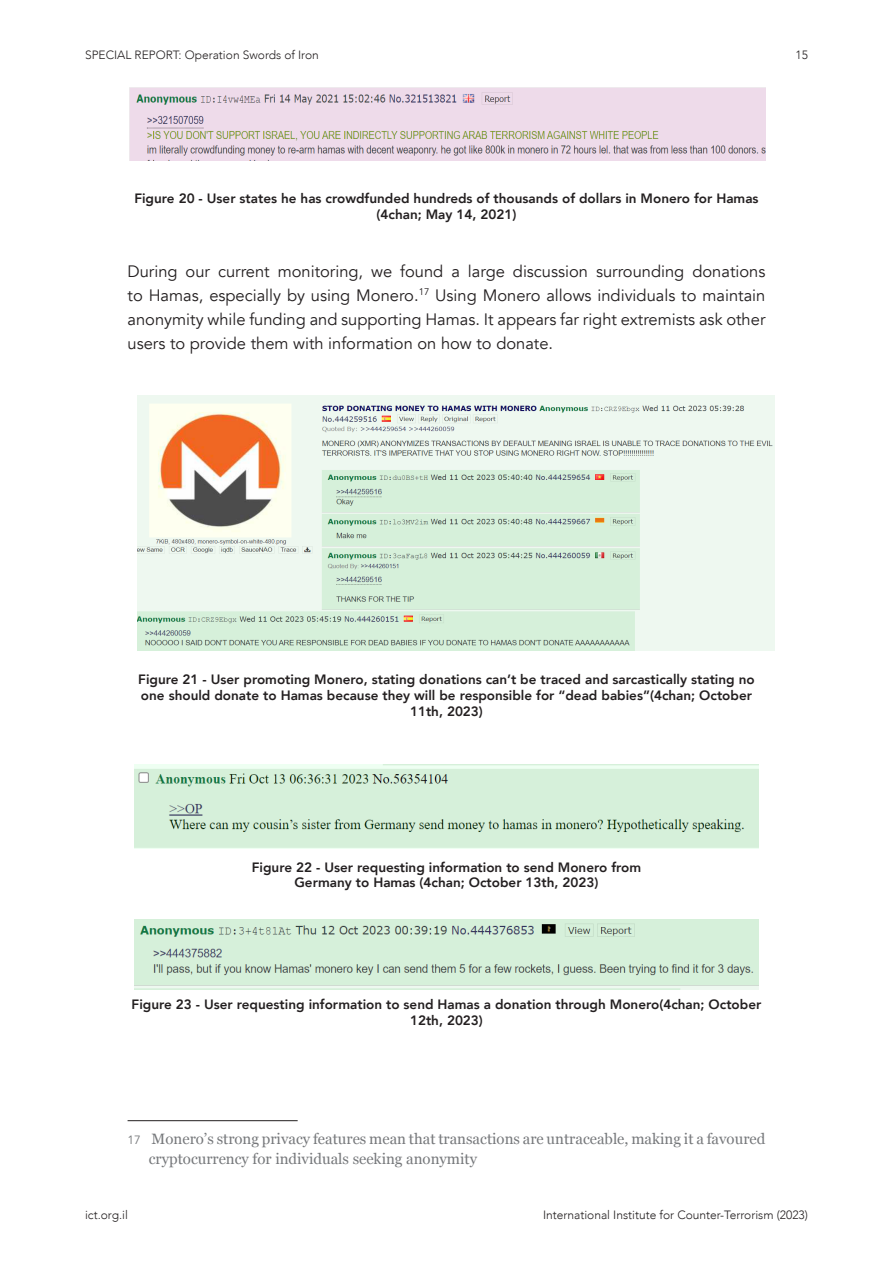
<style>
.page{position:relative;width:893px;height:1263px;background:#fff}
.page>*{position:absolute;margin:0;border:0;box-sizing:border-box;transform-origin:0 0}
.Body{font:16.5px/24px "Avenir";color:#231f20;text-align:justify}
.Footnotes{font:15px/19.5px "Georgia";color:#76787b}
.Captions{font:800 13.5px/16.2px "Avenir";color:#231f20;text-align:center}
.Body-2{font:800 13.5px/15.6px "Avenir";color:#231f20;text-align:center}
.t1{font:300 12px "Avenir";color:#231f20}
.s1{font-family:"Avenir";font-size:12px}
</style>
<div class="page">
<img style="left:129px;top:88px;width:636px;height:73px">
<img style="left:138px;top:395px;width:637px;height:255px">
<img style="left:135px;top:765px;width:623px;height:83px">
<img style="left:135px;top:919px;width:623px;height:71px">
<hr style="left:128px;top:1120px;width:170px;height:1px;background:#231f20">
<p class="t1" style="left:85px;top:48px;width:235px">SPECIAL REPORT: Operation Swords of Iron</p>
<p class="t1" style="left:795px;top:48px;width:14px">15</p>
<p class="Captions" style="left:134px;top:190px;width:626px">Figure 20 - User states he has crowdfunded hundreds of thousands of dollars in Monero for Hamas (4chan; May 14, 2021)</p>
<p class="Body" style="left:128px;top:259px;width:639px">During our current monitoring, we found a large discussion surrounding donations to Hamas, especially by using Monero.<sup>17</sup> Using Monero allows individuals to maintain anonymity while funding and supporting Hamas. It appears far right extremists ask other users to provide them with information on how to donate.</p>
<p class="Captions" style="left:138px;top:671px;width:618px">Figure 21 - User promoting Monero, stating donations can’t be traced and sarcastically stating no one should donate to Hamas because they will be responsible for “dead babies”(4chan; October<br>11th, 2023)</p>
<p class="Body-2" style="left:252px;top:859px;width:391px">Figure 22 - User requesting information to send Monero from<br>Germany to Hamas (4chan; October 13th, 2023)</p>
<p class="Captions" style="left:132px;top:996px;width:631px">Figure 23 - User requesting information to send Hamas a donation through Monero(4chan; October<br>12th, 2023)</p>
<p class="Footnotes" style="left:149px;top:1129px;width:618px;text-indent:-21px"><span class="s1">17</span> Monero’s strong privacy features mean that transactions are untraceable, making it a favoured cryptocurrency for individuals seeking anonymity</p>
<p class="t1" style="left:85px;top:1208px;width:44px">ict.org.il</p>
<p class="t1" style="left:543px;top:1208px;width:266px">International Institute for Counter-Terrorism (2023)</p>
</div>
